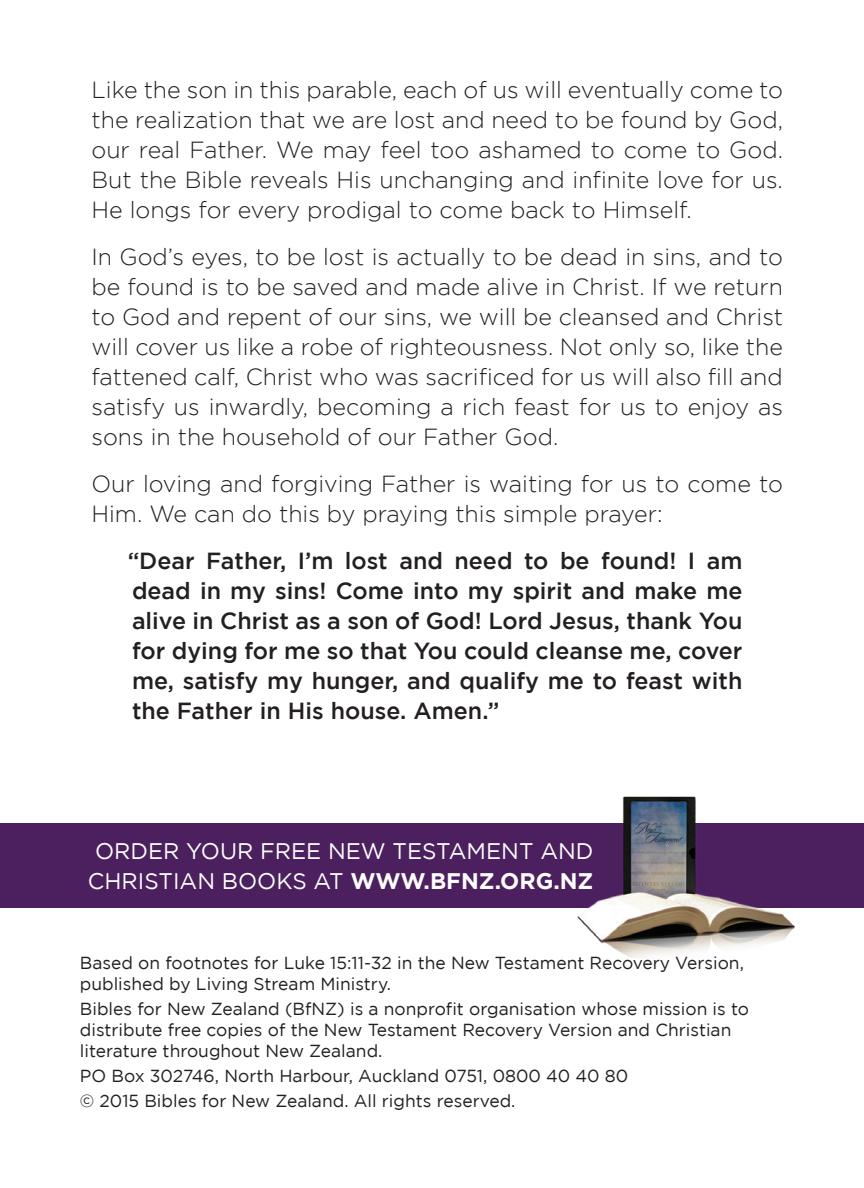
<style>
.page{position:relative;width:864px;height:1188px;background:#fff}
.page>*{position:absolute;margin:0;border:0;box-sizing:border-box;transform-origin:0 0}
.t1{font:300 23.4px/30px "Gotham";color:#231f20;text-align:justify}
.t2{font:500 23.4px/30px "Gotham";color:#231f20;text-align:justify}
.t3{font:22.5px/30px "Gotham";color:#fff;text-align:center}
.t4{font:17.4px/21px "Gotham";color:#231f20}
.s1{font-weight:700}
</style>
<div class="page">
<div style="left:0;top:823px;width:864px;height:85px;background:#4c205e"></div>
<img style="left:577px;top:796px;width:218px;height:162px">
<p class="t1" style="left:92px;top:74px;width:693px">Like the son in this parable, each of us will eventually come to the realization that we are lost and need to be found by God, our real Father. We may feel too ashamed to come to God.<br>But the Bible reveals His unchanging and infinite love for us.<br>He longs for every prodigal to come back to Himself.</p>
<p class="t1" style="left:92px;top:241px;width:693px">In God’s eyes, to be lost is actually to be dead in sins, and to be found is to be saved and made alive in Christ. If we return to God and repent of our sins, we will be cleansed and Christ will cover us like a robe of righteousness. Not only so, like the fattened calf, Christ who was sacrificed for us will also fill and satisfy us inwardly, becoming a rich feast for us to enjoy as sons in the household of our Father God.</p>
<p class="t1" style="left:92px;top:468px;width:693px">Our loving and forgiving Father is waiting for us to come to<br>Him. We can do this by praying this simple prayer:</p>
<p class="t2" style="left:128px;top:545px;width:616px">“Dear Father, I’m lost and need to be found! I am dead in my sins! Come into my spirit and make me alive in Christ as a son of God! Lord Jesus, thank You for dying for me so that You could cleanse me, cover me, satisfy my hunger, and qualify me to feast with the Father in His house. Amen.”</p>
<p class="t3" style="left:88px;top:836px;width:507px">ORDER YOUR FREE NEW TESTAMENT AND<br>CHRISTIAN BOOKS AT <span class="s1">WWW.BFNZ.ORG.NZ</span></p>
<p class="t4" style="left:80px;top:952px;width:666px">Based on footnotes for Luke 15:11-32 in the New Testament Recovery Version, published by Living Stream Ministry.</p>
<p class="t4" style="left:80px;top:998px;width:671px">Bibles for New Zealand (BfNZ) is a nonprofit organisation whose mission is to distribute free copies of the New Testament Recovery Version and Christian literature throughout New Zealand.</p>
<p class="t4" style="left:80px;top:1063px;width:550px;line-height:25.2px">PO Box 302746, North Harbour, Auckland 0751, 0800 40 40 80 © 2015 Bibles for New Zealand. All rights reserved.</p>
</div>
